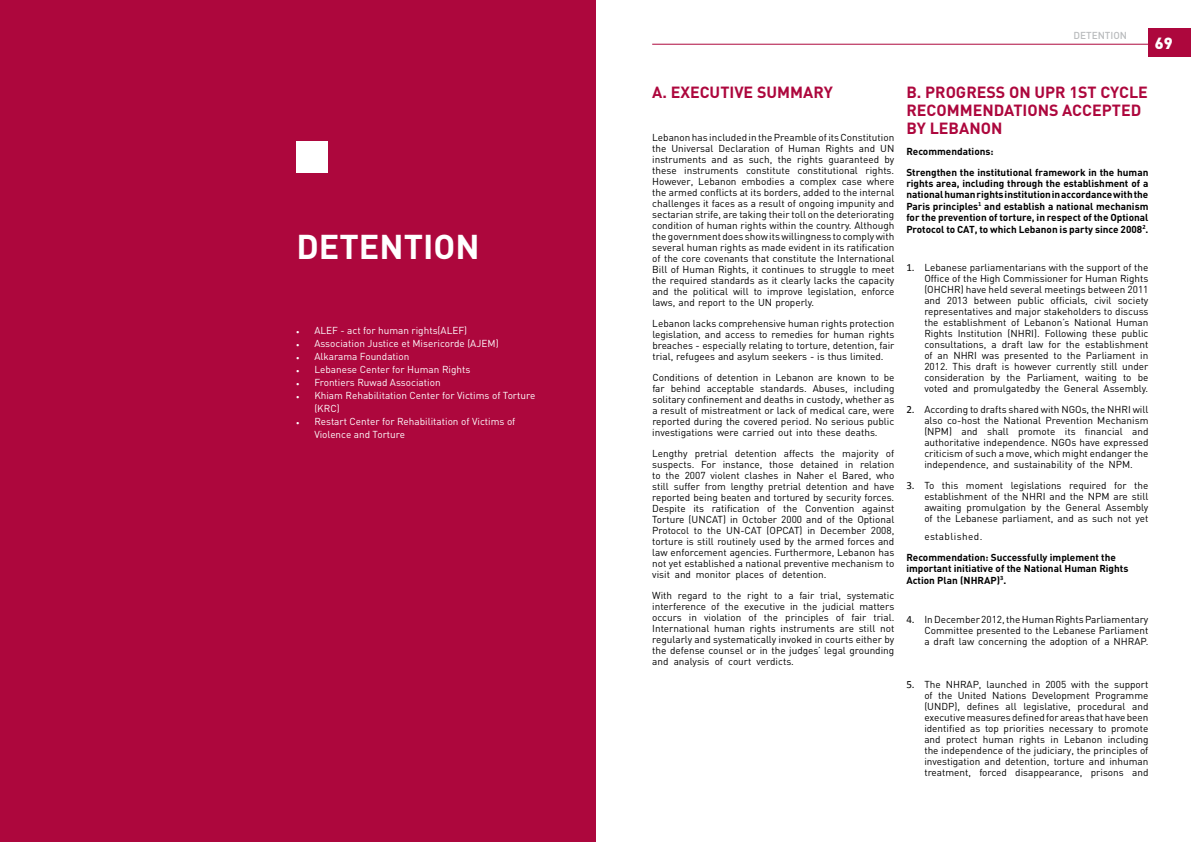
<style>
.page{position:relative;width:1191px;height:842px;background:#fff}
.page>*{position:absolute;margin:0;border:0;box-sizing:border-box;transform-origin:0 0}
.t1{font:700 34px "DIN";color:#fff}
.t2{font:700 16px/17.6px "DIN";color:#ad073d}
.t3{font:900 16px "DIN";color:#fff}
.t4{font:10px/11px "DIN";color:#000;text-align:justify}
.t5{font:700 10px/11px "DIN";color:#000}
.t6{font:10px/13px "DIN";color:#fff}
.t7{font:10px "DIN";letter-spacing:.04em;color:#000}
.t8{font:500 10px "DIN";color:#babcbe}
.s1{font-family:"Adobe Arabic";font-size:12px}
.s2{font-family:"Calibri";font-size:11px}
</style>
<div class="page">
<div style="left:1148px;top:29px;width:43px;height:28px;background:#ad073d"></div>
<hr style="left:652px;top:44px;width:539px;height:1px;background:#ad073d">
<div style="left:0;top:0;width:595px;height:842px;background:#ad073d"></div>
<div style="left:296px;top:142px;width:32px;height:31px;background:#fff"></div>
<h1 class="t1" style="left:296px;top:224px;width:184px">DETENTION</h1>
<p class="t6" style="left:296px;top:324px;width:172px"><span class="s1">•</span> ALEF - act for human rights(ALEF)</p>
<p class="t6" style="left:296px;top:337px;width:204px"><span class="s1">•</span> Association Justice et Misericorde (AJEM)</p>
<p class="t6" style="left:296px;top:350px;width:115px"><span class="s1">•</span> Alkarama Foundation</p>
<p class="t6" style="left:296px;top:363px;width:176px"><span class="s1">•</span> Lebanese Center for Human Rights</p>
<p class="t6" style="left:296px;top:376px;width:146px"><span class="s1">•</span> Frontiers Ruwad Association</p>
<p class="t6" style="left:314px;top:389px;width:222px;text-indent:-18px"><span class="s1">•</span> Khiam Rehabilitation Center for Victims of Torture (KRC)</p>
<p class="t6" style="left:314px;top:415px;width:203px;text-indent:-18px"><span class="s1">•</span> Restart Center for Rehabilitation of Victims of<br>Violence and Torture</p>
<p class="t8" style="left:1073px;top:29px;width:55px">DETENTION</p>
<h2 class="t3" style="left:1154px;top:32px;width:19px">69</h2>
<h2 class="t2" style="left:652px;top:83px;width:182px">A. EXECUTIVE SUMMARY</h2>
<p class="t4" style="left:652px;top:131px;width:244px">Lebanon has included in thePreamble ofitsConstitution the Universal Declaration of Human Rights and UN instruments and as such, the rights guaranteed by these instruments constitute constitutional rights.<br>However, Lebanon embodies a complex case where the armed conflicts at its borders, added to the internal challenges it faces as a result of ongoing impunity and sectarian strife, are taking their toll on the deteriorating condition of human rights within the country. Although the government does showitswillingness to complywith several human rights as made evident in its ratification of the core covenants that constitute the International Bill of Human Rights, it continues to struggle to meet the required standards as it clearly lacks the capacity and the political will to improve legislation, enforce laws, and report to the UN properly.</p>
<p class="t4" style="left:652px;top:317px;width:244px">Lebanon lacks comprehensive human rights protection legislation, and access to remedies for human rights breaches - especially relating to torture, detention, fair trial, refugees and asylum seekers - is thus limited.</p>
<p class="t4" style="left:652px;top:371px;width:244px">Conditions of detention in Lebanon are known to be far behind acceptable standards. Abuses, including solitary confinement and deaths in custody, whether as a result of mistreatment or lack of medical care, were reported during the covered period. No serious public investigations were carried out into these deaths.</p>
<p class="t4" style="left:652px;top:447px;width:244px">Lengthy pretrial detention affects the majority of suspects. For instance, those detained in relation to the 2007 violent clashes in Naher el Bared, who still suffer from lengthy pretrial detention and have reported being beaten and tortured by security forces.<br>Despite its ratification of the Convention against Torture (UNCAT) in October 2000 and of the Optional Protocol to the UN-CAT (OPCAT) in December 2008, torture is still routinely used by the armed forces and law enforcement agencies. Furthermore, Lebanon has not yet established a national preventive mechanism to visit and monitor places of detention.</p>
<p class="t4" style="left:652px;top:589px;width:244px">With regard to the right to a fair trial, systematic interference of the executive in the judicial matters occurs in violation of the principles of fair trial.<br>International human rights instruments are still not regularly and systematically invoked in courts either by the defense counsel or in the judges’ legal grounding and analysis of court verdicts.</p>
<h2 class="t2" style="left:906px;top:83px;width:243px">B. PROGRESS ON UPR 1ST CYCLE<br>RECOMMENDATIONS ACCEPTED<br>BY LEBANON</h2>
<p class="t5" style="left:906px;top:140px;width:244px;line-height:21px">Recommendations:<br>Strengthen the institutional framework in the human</p>
<p class="t5" style="left:906px;top:177px;width:244px">rights area, including through the establishment of a national human rights institution in accordance with the</p>
<p class="t5" style="left:906px;top:200px;width:244px">Paris principles<sup>1</sup> and establish a national mechanism for the prevention of torture, in respect of the Optional</p>
<p class="t5" style="left:906px;top:223px;width:244px">Protocol to CAT, to which Lebanon is party since 2008<sup>2</sup>.</p>
<p class="t4" style="left:924px;top:262px;width:226px;text-indent:-18px"><span class="s2">1.</span> Lebanese parliamentarians with the support of the Office of the High Commissioner for Human Rights (OHCHR) have held several meetings between 2011 and 2013 between public officials, civil society representatives and major stakeholders to discuss the establishment of Lebanon’s National Human Rights Institution (NHRI). Following these public consultations, a draft law for the establishment of an NHRI was presented to the Parliament in 2012. This draft is however currently still under consideration by the Parliament, waiting to be voted and promulgatedby the General Assembly.</p>
<p class="t4" style="left:924px;top:404px;width:226px;text-indent:-18px"><span class="s2">2.</span> According to drafts shared with NGOs, the NHRI will also co-host the National Prevention Mechanism (NPM) and shall promote its financial and authoritative independence. NGOs have expressed criticism of such a move, which might endanger the independence, and sustainability of the NPM.</p>
<p class="t4" style="left:924px;top:480px;width:226px;text-indent:-18px"><span class="s2">3.</span> To this moment legislations required for the establishment of the NHRI and the NPM are still awaiting promulgation by the General Assembly of the Lebanese parliament, and as such not yet</p>
<p class="t7" style="left:924px;top:530px;width:60px">established.</p>
<p class="t5" style="left:906px;top:551px;width:223px">Recommendation: Successfully implement the important initiative of the National Human Rights</p>
<p class="t5" style="left:906px;top:574px;width:101px">Action Plan (NHRAP)<sup>3</sup>.</p>
<p class="t4" style="left:924px;top:613px;width:226px;text-indent:-18px"><span class="s2">4.</span> In December 2012, the Human Rights Parliamentary Committee presented to the Lebanese Parliament a draft law concerning the adoption of a NHRAP.</p>
<p class="t4" style="left:924px;top:678px;width:226px;text-indent:-18px"><span class="s2">5.</span> The NHRAP, launched in 2005 with the support of the United Nations Development Programme (UNDP), defines all legislative, procedural and executive measures defined for areas that have been identified as top priorities necessary to promote and protect human rights in Lebanon including the independence of the judiciary, the principles of investigation and detention, torture and inhuman treatment, forced disappearance, prisons and</p>
</div>
